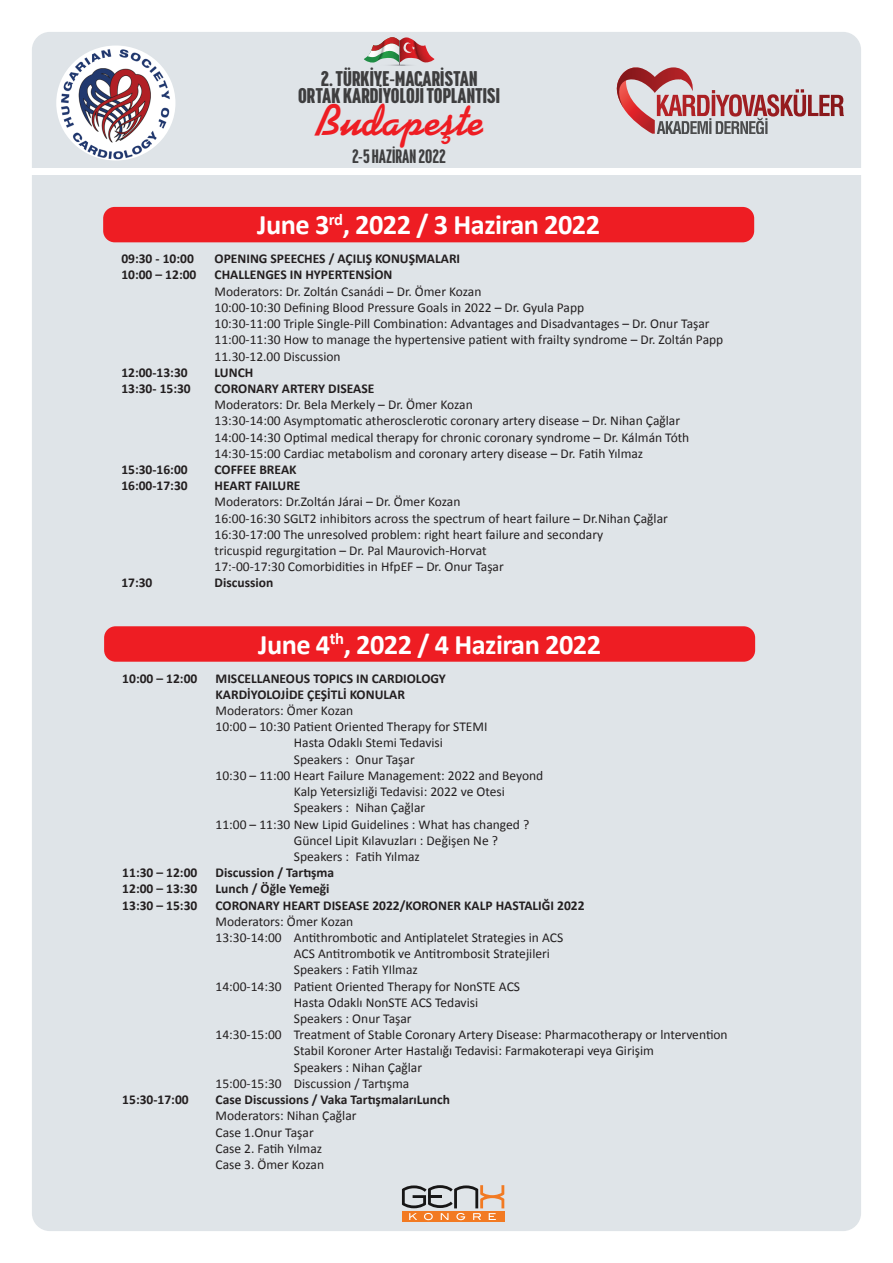
<style>
.page{position:relative;width:893px;height:1263px;background:#fff}
.page>*{position:absolute;margin:0;border:0;box-sizing:border-box;transform-origin:0 0}
.t1{font:46.8px "Kaufmann";color:#ee1d23}
.gövde_2{font:700 28.35px "Calibri";letter-spacing:-.02em;color:#fff}
.t2{font:600 19.8px "Cervo Neue Con";color:#3e3e3f}
.t3{font:500 18.15px "Cervo Neue Con";color:#3e3e3f}
.gövde_2-2{font:13.5px "Calibri";color:#231f20}
.gövde_2-3{font:700 13.5px "Calibri";color:#231f20}
</style>
<div class="page">
<div style="left:32px;top:32px;width:829px;height:1199px;background:#dfe4e8;border-radius:18px"></div>
<div style="left:103px;top:207px;width:651px;height:35px;background:#ee1d23;border-radius:11px"></div>
<div style="left:104px;top:626px;width:651px;height:36px;background:#ee1d23;border-radius:11px"></div>
<svg style="left:616px;top:67px;width:228px;height:67px"></svg>
<img style="left:56px;top:46px;width:119px;height:114px">
<div style="left:26px;top:168px;width:839px;height:6px;background:#fff"></div>
<svg style="left:364px;top:37px;width:70px;height:29px"></svg>
<div style="left:402px;top:1211px;width:102px;height:11px;background:#f27a22"></div>
<svg style="left:402px;top:1185px;width:102px;height:35px"></svg>
<p class="t2" style="left:321px;top:65px;width:158px">2. TÜRKİYE-MACARİSTAN</p>
<p class="t2" style="left:298px;top:83px;width:203px">ORTAK KARDİYOLOJİ TOPLANTISI</p>
<p class="t1" style="left:315px;top:95px;width:170px">Budapeşte</p>
<p class="t3" style="left:352px;top:144px;width:95px">2-5 HAZİRAN 2022</p>
<p class="gövde_2" style="left:257px;top:207px;width:344px">June 3<sup>rd</sup>, 2022 / 3 Haziran 2022</p>
<p class="gövde_2-3" style="left:121px;top:250px;width:74px">09:30 - 10:00</p>
<p class="gövde_2-3" style="left:215px;top:250px;width:247px">OPENING SPEECHES / AÇILIŞ KONUŞMALARI</p>
<p class="gövde_2-3" style="left:121px;top:266px;width:77px">10:00 – 12:00</p>
<p class="gövde_2-3" style="left:215px;top:266px;width:179px">CHALLENGES IN HYPERTENSİON</p>
<p class="gövde_2-2" style="left:215px;top:283px;width:268px">Moderators: Dr. Zoltán Csanádi – Dr. Ömer Kozan</p>
<p class="gövde_2-2" style="left:215px;top:299px;width:371px">10:00-10:30 Defining Blood Pressure Goals in 2022 – Dr. Gyula Papp</p>
<p class="gövde_2-2" style="left:215px;top:315px;width:496px">10:30-11:00 Triple Single-Pill Combination: Advantages and Disadvantages – Dr. Onur Taşar</p>
<p class="gövde_2-2" style="left:215px;top:331px;width:510px">11:00-11:30 How to manage the hypertensive patient with frailty syndrome – Dr. Zoltán Papp</p>
<p class="gövde_2-2" style="left:215px;top:347px;width:128px">11.30-12.00 Discussion</p>
<p class="gövde_2-3" style="left:121px;top:364px;width:68px">12:00-13:30</p>
<p class="gövde_2-3" style="left:215px;top:364px;width:40px">LUNCH</p>
<p class="gövde_2-3" style="left:121px;top:380px;width:71px">13:30- 15:30</p>
<p class="gövde_2-3" style="left:215px;top:380px;width:161px">CORONARY ARTERY DISEASE</p>
<p class="gövde_2-2" style="left:215px;top:396px;width:260px">Moderators: Dr. Bela Merkely – Dr. Ömer Kozan</p>
<p class="gövde_2-2" style="left:215px;top:412px;width:467px">13:30-14:00 Asymptomatic atherosclerotic coronary artery disease – Dr. Nihan Çağlar</p>
<p class="gövde_2-2" style="left:215px;top:429px;width:476px">14:00-14:30 Optimal medical therapy for chronic coronary syndrome – Dr. Kálmán Tóth</p>
<p class="gövde_2-2" style="left:215px;top:445px;width:430px">14:30-15:00 Cardiac metabolism and coronary artery disease – Dr. Fatih Yılmaz</p>
<p class="gövde_2-3" style="left:121px;top:461px;width:68px">15:30-16:00</p>
<p class="gövde_2-3" style="left:215px;top:461px;width:83px">COFFEE BREAK</p>
<p class="gövde_2-3" style="left:121px;top:477px;width:68px">16:00-17:30</p>
<p class="gövde_2-3" style="left:215px;top:477px;width:87px">HEART FAILURE</p>
<p class="gövde_2-2" style="left:215px;top:493px;width:247px">Moderators: Dr.Zoltán Járai – Dr. Ömer Kozan</p>
<p class="gövde_2-2" style="left:215px;top:510px;width:455px">16:00-16:30 SGLT2 inhibitors across the spectrum of heart failure – Dr.Nihan Çağlar</p>
<p class="gövde_2-2" style="left:215px;top:526px;width:390px">16:30-17:00 The unresolved problem: right heart failure and secondary</p>
<p class="gövde_2-2" style="left:215px;top:542px;width:274px">tricuspid regurgitation – Dr. Pal Maurovich-Horvat</p>
<p class="gövde_2-2" style="left:215px;top:558px;width:291px">17:-00-17:30 Comorbidities in HfpEF – Dr. Onur Taşar</p>
<p class="gövde_2-3" style="left:121px;top:574px;width:33px">17:30</p>
<p class="gövde_2-3" style="left:215px;top:574px;width:60px">Discussion</p>
<p class="gövde_2" style="left:258px;top:626px;width:344px">June 4<sup>th</sup>, 2022 / 4 Haziran 2022</p>
<p class="gövde_2-3" style="left:122px;top:669px;width:77px">10:00 – 12:00</p>
<p class="gövde_2-3" style="left:216px;top:669px;width:232px">MISCELLANEOUS TOPICS IN CARDIOLOGY</p>
<p class="gövde_2-3" style="left:216px;top:686px;width:191px">KARDİYOLOJİDE ÇEŞİTLİ KONULAR</p>
<p class="gövde_2-2" style="left:216px;top:702px;width:139px">Moderators: Ömer Kozan</p>
<p class="gövde_2-2" style="left:216px;top:718px;width:273px">10:00 – 10:30 Patient Oriented Therapy for STEMI</p>
<p class="gövde_2-2" style="left:294px;top:734px;width:151px">Hasta Odaklı Stemi Tedavisi</p>
<p class="gövde_2-2" style="left:294px;top:751px;width:122px">Speakers : Onur Taşar</p>
<p class="gövde_2-2" style="left:216px;top:767px;width:329px">10:30 – 11:00 Heart Failure Management: 2022 and Beyond</p>
<p class="gövde_2-2" style="left:294px;top:783px;width:213px">Kalp Yetersizliği Tedavisi: 2022 ve Otesi</p>
<p class="gövde_2-2" style="left:294px;top:799px;width:133px">Speakers : Nihan Çağlar</p>
<p class="gövde_2-2" style="left:216px;top:815px;width:315px">11:00 – 11:30 New Lipid Guidelines : What has changed ?</p>
<p class="gövde_2-2" style="left:294px;top:832px;width:206px">Güncel Lipit Kılavuzları : Değişen Ne ?</p>
<p class="gövde_2-2" style="left:294px;top:848px;width:128px">Speakers : Fatih Yılmaz</p>
<p class="gövde_2-3" style="left:122px;top:864px;width:77px">11:30 – 12:00</p>
<p class="gövde_2-3" style="left:216px;top:864px;width:120px">Discussion / Tartışma</p>
<p class="gövde_2-3" style="left:122px;top:880px;width:77px">12:00 – 13:30</p>
<p class="gövde_2-3" style="left:216px;top:880px;width:115px">Lunch / Öğle Yemeği</p>
<p class="gövde_2-3" style="left:122px;top:896px;width:77px">13:30 – 15:30</p>
<p class="gövde_2-3" style="left:216px;top:896px;width:370px">CORONARY HEART DISEASE 2022/KORONER KALP HASTALIĞI 2022</p>
<p class="gövde_2-2" style="left:216px;top:913px;width:139px">Moderators: Ömer Kozan</p>
<p class="gövde_2-2" style="left:216px;top:929px;width:349px">13:30-14:00 Antithrombotic and Antiplatelet Strategies in ACS</p>
<p class="gövde_2-2" style="left:294px;top:945px;width:258px">ACS Antitrombotik ve Antitrombosit Stratejileri</p>
<p class="gövde_2-2" style="left:294px;top:961px;width:125px">Speakers : Fatih YIlmaz</p>
<p class="gövde_2-2" style="left:216px;top:977px;width:306px">14:00-14:30 Patient Oriented Therapy for NonSTE ACS</p>
<p class="gövde_2-2" style="left:294px;top:994px;width:186px">Hasta Odaklı NonSTE ACS Tedavisi</p>
<p class="gövde_2-2" style="left:294px;top:1010px;width:119px">Speakers : Onur Taşar</p>
<p class="gövde_2-2" style="left:216px;top:1026px;width:514px">14:30-15:00 Treatment of Stable Coronary Artery Disease: Pharmacotherapy or lntervention</p>
<p class="gövde_2-2" style="left:294px;top:1042px;width:362px">Stabil Koroner Arter Hastalığı Tedavisi: Farmakoterapi veya Girişim</p>
<p class="gövde_2-2" style="left:294px;top:1059px;width:130px">Speakers : Nihan Çağlar</p>
<p class="gövde_2-2" style="left:216px;top:1075px;width:195px">15:00-15:30 Discussion / Tartışma</p>
<p class="gövde_2-3" style="left:122px;top:1091px;width:68px">15:30-17:00</p>
<p class="gövde_2-3" style="left:216px;top:1091px;width:236px">Case Discussions / Vaka TartışmalarıLunch</p>
<p class="gövde_2-2" style="left:216px;top:1107px;width:143px">Moderators: Nihan Çağlar</p>
<p class="gövde_2-2" style="left:216px;top:1123px;width:100px">Case 1.Onur Taşar</p>
<p class="gövde_2-2" style="left:216px;top:1140px;width:108px">Case 2. Fatih Yılmaz</p>
<p class="gövde_2-2" style="left:216px;top:1156px;width:110px">Case 3. Ömer Kozan</p>
</div>
